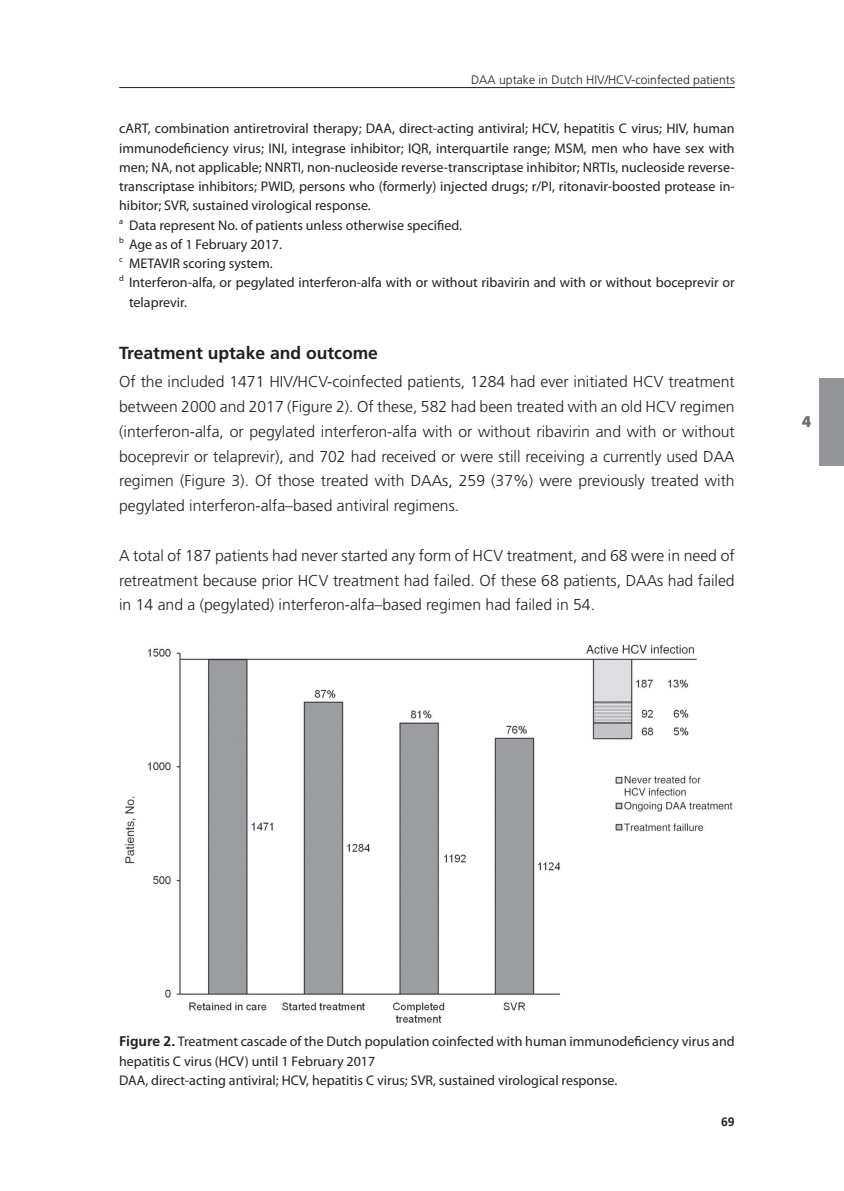
<style>
.page{position:relative;width:844px;height:1191px;background:#fff}
.page>*{position:absolute;margin:0;border:0;box-sizing:border-box;transform-origin:0 0}
.t1{font:700 17.5px "Frutiger LT Std";color:#231f20}
.t2{font:900 16.62px "Myriad Pro";color:#6c6d70}
.t3{font:300 15.75px/24.8px "Frutiger LT Std";color:#231f20;text-align:justify}
.t4{font:14px/19.2px "Myriad Pro";color:#231f20}
.t5{font:300 12.25px "Frutiger LT Std";color:#231f20}
.t6{font:700 12.25px "Frutiger LT Std";color:#231f20}
.s1{font-family:"Frutiger LT Std";font-weight:700}
</style>
<div class="page">
<hr style="left:119px;top:87px;width:615px;height:1px;background:#231f20">
<div style="left:819px;top:378px;width:24px;height:88px;background:#939598"></div>
<img style="left:125px;top:645px;width:608px;height:378px">
<p class="t5" style="left:471px;top:72px;width:265px">DAA uptake in Dutch HIV/HCV-coinfected patients</p>
<p class="t4" style="left:119px;top:119px;width:617px">cART, combination antiretroviral therapy; DAA, direct-acting antiviral; HCV, hepatitis C virus; HIV, human</p>
<p class="t4" style="left:119px;top:138px;width:617px">immunodeficiency virus; INI, integrase inhibitor; IQR, interquartile range; MSM, men who have sex with</p>
<p class="t4" style="left:119px;top:157px;width:617px">men; NA, not applicable; NNRTI, non-nucleoside reverse-transcriptase inhibitor; NRTIs, nucleoside reverse-</p>
<p class="t4" style="left:119px;top:177px;width:617px">transcriptase inhibitors; PWID, persons who (formerly) injected drugs; r/PI, ritonavir-boosted protease in-</p>
<p class="t4" style="left:119px;top:196px;width:253px">hibitor; SVR, sustained virological response.</p>
<p class="t4" style="left:119px;top:215px;width:344px"><sup>a</sup> Data represent No. of patients unless otherwise specified.</p>
<p class="t4" style="left:119px;top:234px;width:164px"><sup>b</sup> Age as of 1 February 2017.</p>
<p class="t4" style="left:119px;top:254px;width:155px"><sup>c</sup> METAVIR scoring system.</p>
<p class="t4" style="left:119px;top:273px;width:617px"><sup>d</sup> Interferon-alfa, or pegylated interferon-alfa with or without ribavirin and with or without boceprevir or</p>
<p class="t4" style="left:129px;top:292px;width:59px">telaprevir.</p>
<p class="t1" style="left:119px;top:342px;width:260px">Treatment uptake and outcome</p>
<p class="t3" style="left:119px;top:369px;width:617px">Of the included 1471 HIV/HCV-coinfected patients, 1284 had ever initiated HCV treatment between 2000 and 2017 (Figure 2). Of these, 582 had been treated with an old HCV regimen (interferon-alfa, or pegylated interferon-alfa with or without ribavirin and with or without boceprevir or telaprevir), and 702 had received or were still receiving a currently used DAA regimen (Figure 3). Of those treated with DAAs, 259 (37%) were previously treated with pegylated interferon-alfa–based antiviral regimens.</p>
<p class="t3" style="left:119px;top:543px;width:617px">A total of 187 patients had never started any form of HCV treatment, and 68 were in need of retreatment because prior HCV treatment had failed. Of these 68 patients, DAAs had failed in 14 and a (pegylated) interferon-alfa–based regimen had failed in 54.</p>
<p class="t2" style="left:801px;top:410px;width:11px">4</p>
<p class="t4" style="left:119px;top:1031px;width:617px"><span class="s1">Figure 2.</span> Treatment cascade of the Dutch population coinfected with human immunodeficiency virus and hepatitis C virus (HCV) until 1 February 2017<br>DAA, direct-acting antiviral; HCV, hepatitis C virus; SVR, sustained virological response.</p>
<p class="t6" style="left:721px;top:1114px;width:15px">69</p>
</div>
